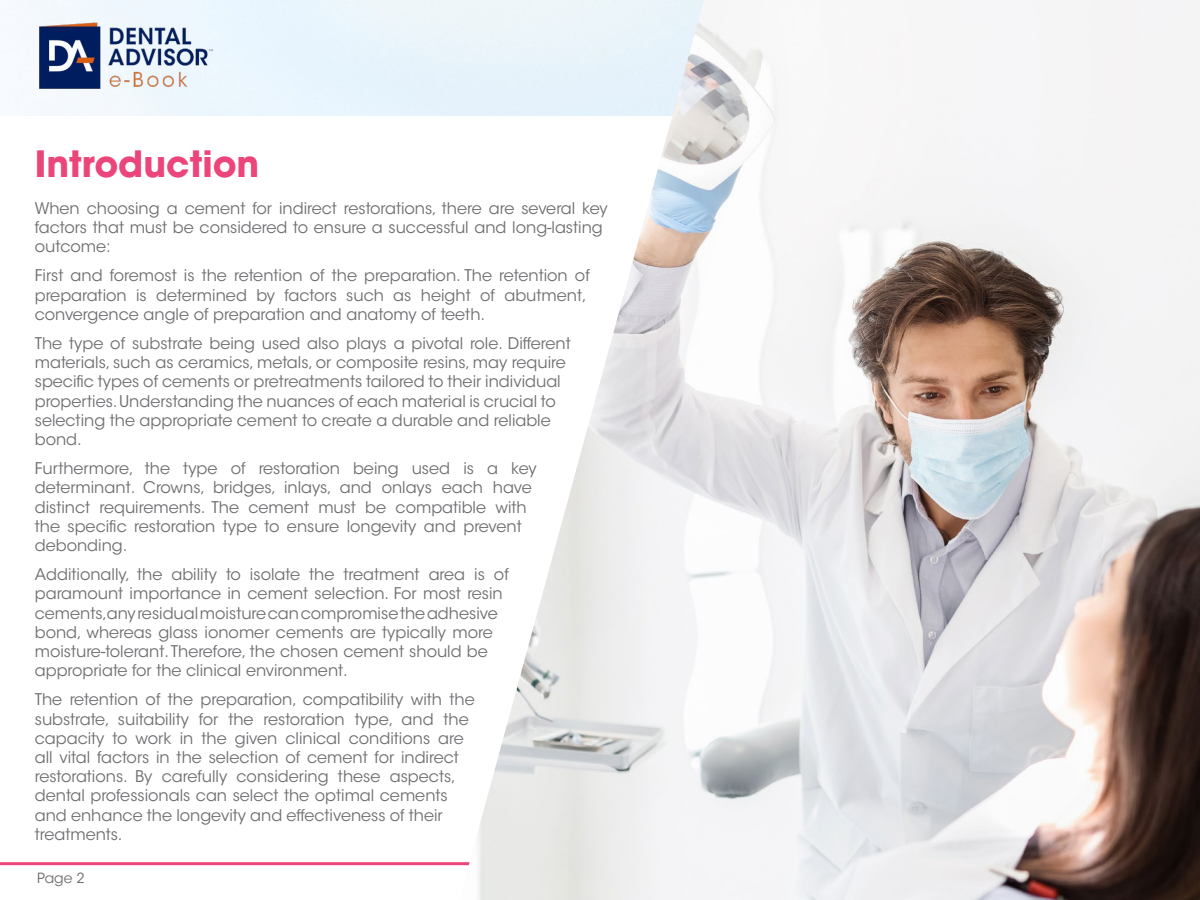
<style>
.page{position:relative;width:1200px;height:900px;background:#fff}
.page>*{position:absolute;margin:0;border:0;box-sizing:border-box;transform-origin:0 0}
.t1{font:700 36px "ITC Avant Garde Std";color:#ec4579}
.t2{font:16px/19.2px "ITC Avant Garde Std";color:#6d6e71}
.t3{font:14px "ITC Avant Garde Std";color:#6d6e71}
</style>
<div class="page">
<img style="left:35px;top:21px;width:180px;height:70px">
<svg style="left:0;top:862px;width:459px;height:4px;background:#f0739a"></svg>
<img style="left:459px;top:0;width:741px;height:900px">
<h1 class="t1" style="left:35px;top:140px;width:226px">Introduction</h1>
<p class="t2" style="left:35px;top:199px;width:574px">When choosing a cement for indirect restorations, there are several key factors that must be considered to ensure a successful and long-lasting outcome:</p>
<p class="t2" style="left:35px;top:266px;width:557px">First and foremost is the retention of the preparation. The retention of preparation is determined by factors such as height of abutment, convergence angle of preparation and anatomy of teeth.</p>
<p class="t2" style="left:35px;top:334px;width:537px">The type of substrate being used also plays a pivotal role. Different materials, such as ceramics, metals, or composite resins, may require specific types of cements or pretreatments tailored to their individual properties. Understanding the nuances of each material is crucial to selecting the appropriate cement to create a durable and reliable bond.</p>
<p class="t2" style="left:35px;top:459px;width:503px">Furthermore, the type of restoration being used is a key determinant. Crowns, bridges, inlays, and onlays each have distinct requirements. The cement must be compatible with the specific restoration type to ensure longevity and prevent debonding.</p>
<p class="t2" style="left:35px;top:565px;width:476px">Additionally, the ability to isolate the treatment area is of paramount importance in cement selection. For most resin cements,any residual moisture can compromise the adhesive bond, whereas glass ionomer cements are typically more moisture-tolerant. Therefore, the chosen cement should be appropriate for the clinical environment.</p>
<p class="t2" style="left:35px;top:690px;width:441px">The retention of the preparation, compatibility with the substrate, suitability for the restoration type, and the capacity to work in the given clinical conditions are all vital factors in the selection of cement for indirect restorations. By carefully considering these aspects, dental professionals can select the optimal cements and enhance the longevity and effectiveness of their treatments.</p>
<p class="t3" style="left:37px;top:869px;width:49px">Page 2</p>
</div>
